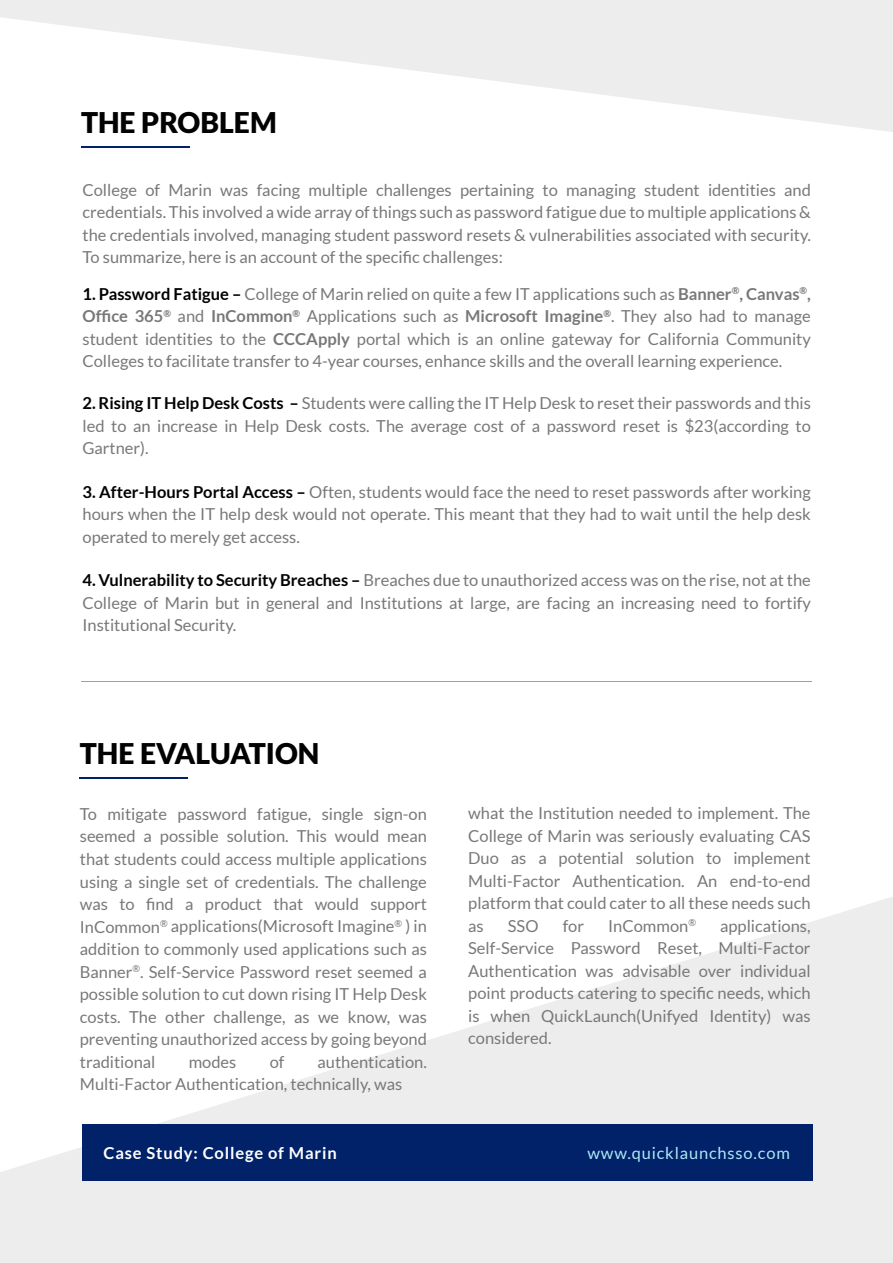
<style>
.page{position:relative;width:893px;height:1263px;background:#fff}
.page>*{position:absolute;margin:0;border:0;box-sizing:border-box;transform-origin:0 0}
.t1{font:900 28.5px "Lato";color:#020202}
.t2{font:16.5px/22.5px "Lato";color:#787878;text-align:justify}
.t3{font:700 16.5px "Lato";letter-spacing:.05em;color:#fff}
.t4{font:16.5px "Lato";letter-spacing:.05em;color:#ace8f9}
.s1{font-weight:700;color:#020202}
.s2{font-weight:700}
</style>
<div class="page">
<svg style="left:0;top:0;width:893px;height:132px;fill:#ededed"></svg>
<svg style="left:0;top:897px;width:893px;height:366px;fill:#ededed"></svg>
<hr style="left:81px;top:146px;width:108px;height:2px;background:#012168">
<hr style="left:80px;top:777px;width:108px;height:2px;background:#012168">
<div style="left:82px;top:1124px;width:731px;height:57px;background:#012168"></div>
<h1 class="t1" style="left:81px;top:106px;width:197px">THE PROBLEM</h1>
<p class="t2" style="left:83px;top:179px;width:730px">College of Marin was facing multiple challenges pertaining to managing student identities and credentials. This involved a wide array of things such as password fatigue due to multiple applications &amp; the credentials involved, managing student password resets &amp; vulnerabilities associated with security.<br>To summarize, here is an account of the specific challenges:</p>
<p class="t2" style="left:83px;top:282px;width:730px"><span class="s1">1. Password Fatigue –</span> College of Marin relied on quite a few IT applications such as <span class="s2">Banner</span><sup>®</sup><span class="s2">, Canvas</span><sup>®</sup><span class="s2">, Office 365</span><sup>®</sup> and <span class="s2">InCommon</span><sup>®</sup> Applications such as <span class="s2">Microsoft Imagine</span><sup>®</sup>. They also had to manage student identities to the <span class="s2">CCCApply</span> portal which is an online gateway for California Community Colleges to facilitate transfer to 4-year courses, enhance skills and the overall learning experience.</p>
<p class="t2" style="left:83px;top:392px;width:730px"><span class="s1">2. Rising IT Help Desk Costs –</span> Students were calling the IT Help Desk to reset their passwords and this led to an increase in Help Desk costs. The average cost of a password reset is $23(according to Gartner).</p>
<p class="t2" style="left:83px;top:480px;width:730px"><span class="s1">3. After-Hours Portal Access –</span> Often, students would face the need to reset passwords after working hours when the IT help desk would not operate. This meant that they had to wait until the help desk operated to merely get access.</p>
<p class="t2" style="left:83px;top:569px;width:730px"><span class="s1">4. Vulnerability to Security Breaches –</span> Breaches due to unauthorized access was on the rise, not at the College of Marin but in general and Institutions at large, are facing an increasing need to fortify Institutional Security.</p>
<h1 class="t1" style="left:80px;top:737px;width:241px">THE EVALUATION</h1>
<p class="t2" style="left:80px;top:803px;width:349px">To mitigate password fatigue, single sign-on seemed a possible solution. This would mean that students could access multiple applications using a single set of credentials. The challenge was to find a product that would support InCommon<sup>®</sup> applications(Microsoft Imagine<sup>®</sup> ) in addition to commonly used applications such as Banner<sup>®</sup>. Self-Service Password reset seemed a possible solution to cut down rising IT Help Desk costs. The other challenge, as we know, was preventing unauthorized access by going beyond traditional</p>
<p class="t2" style="left:80px;top:1050px;width:349px;text-indent:238px">authentication.<br>Multi-Factor Authentication, technically, was</p>
<p class="t2" style="left:189px;top:1050px;width:49px">modes</p>
<p class="t2" style="left:270px;top:1050px;width:16px">of</p>
<p class="t2" style="left:468px;top:802px;width:344px">what the Institution needed to implement. The College of Marin was seriously evaluating CAS Duo as a potential solution to implement Multi-Factor Authentication. An end-to-end platform that could cater to all these needs such as</p>
<p class="t2" style="left:508px;top:914px;width:32px">SSO</p>
<p class="t2" style="left:563px;top:914px;width:23px">for</p>
<p class="t2" style="left:608px;top:914px;width:89px">InCommon<sup>®</sup></p>
<p class="t2" style="left:468px;top:914px;width:344px;text-indent:252px">applications, Self-Service Password Reset, Multi-Factor Authentication was advisable over individual point products catering to specific needs, which is when QuickLaunch(Unifyed Identity) was considered.</p>
<p class="t3" style="left:104px;top:1144px;width:235px">Case Study: College of Marin</p>
<p class="t4" style="left:587px;top:1144px;width:204px">www.quicklaunchsso.com</p>
</div>
